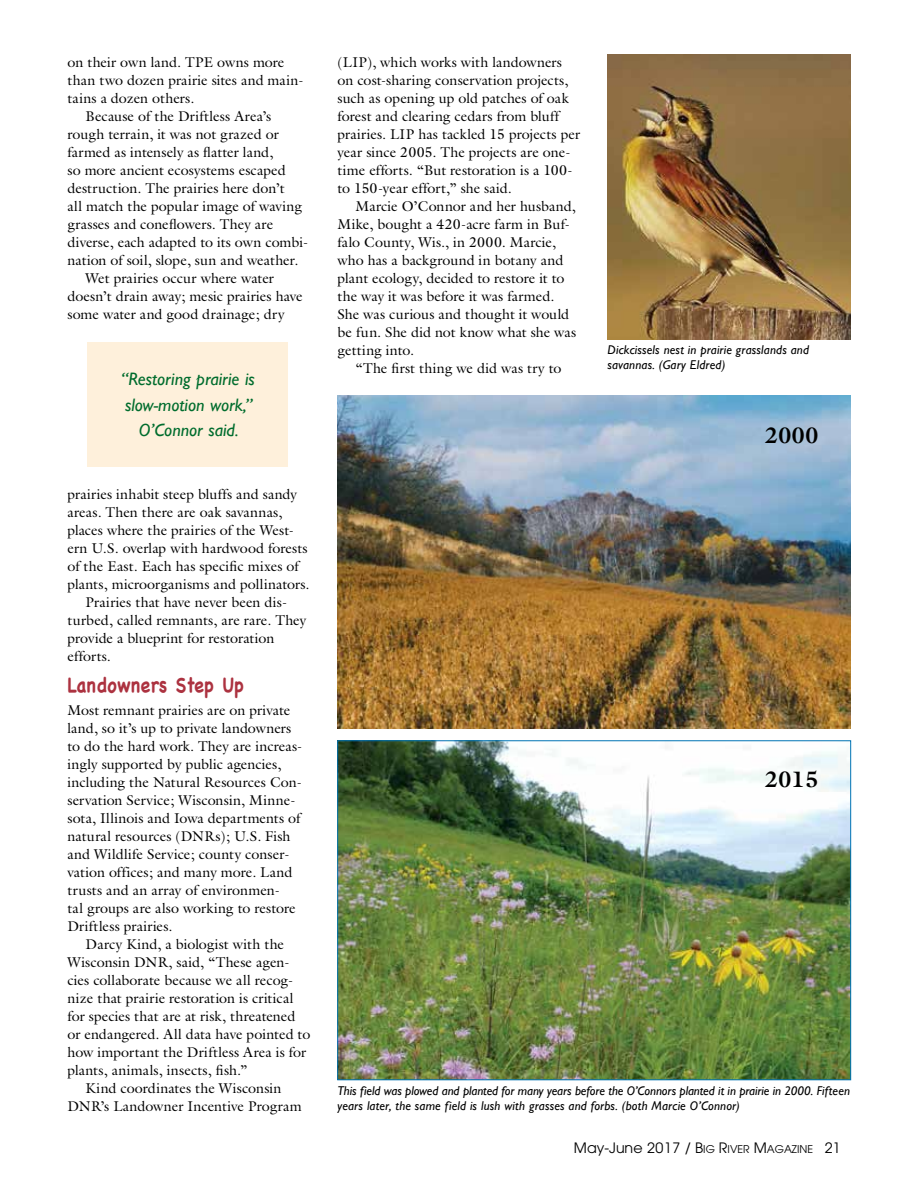
<style>
.page{position:relative;width:918px;height:1188px;background:#fff}
.page>*{position:absolute;margin:0;border:0;box-sizing:border-box;transform-origin:0 0}
.t1{font:700 22.5px "Galliard";color:#000}
.t2{font:700 21px "Chalkboard";letter-spacing:.015em;color:#ac3240;scale:.85 1}
.t3{font:italic 18px/25.5px "Gill Sans";color:#006c2d;text-align:center}
.t4{font:14.25px/18px "Galliard";letter-spacing:.005em;color:#000}
.t5{font:italic 12.75px/15px "Gill Sans";letter-spacing:.01em;color:#000}
.t6{font:10.65px "Avant Garde";color:#000}
.s1{font-size:14.25px}
</style>
<div class="page">
<img style="left:338px;top:396px;width:512px;height:333px">
<img style="left:340px;top:743px;width:509px;height:335px">
<img style="left:608px;top:54px;width:242px;height:285px">
<div style="left:87px;top:342px;width:201px;height:125px;background:#fef0db"></div>
<p class="t4" style="left:68px;top:53px;width:219px">on their own land. TPE owns more</p>
<p class="t4" style="left:68px;top:71px;width:238px">than two dozen prairie sites and main-</p>
<p class="t4" style="left:68px;top:89px;width:128px">tains a dozen others.</p>
<p class="t4" style="left:86px;top:107px;width:187px">Because of the Driftless Area’s</p>
<p class="t4" style="left:68px;top:125px;width:213px">rough terrain, it was not grazed or</p>
<p class="t4" style="left:68px;top:143px;width:207px">farmed as intensely as flatter land,</p>
<p class="t4" style="left:68px;top:161px;width:220px">so more ancient ecosystems escaped</p>
<p class="t4" style="left:68px;top:179px;width:219px">destruction. The prairies here don’t</p>
<p class="t4" style="left:68px;top:197px;width:236px">all match the popular image of waving</p>
<p class="t4" style="left:68px;top:215px;width:207px">grasses and coneflowers. They are</p>
<p class="t4" style="left:68px;top:233px;width:242px">diverse, each adapted to its own combi-</p>
<p class="t4" style="left:68px;top:251px;width:232px">nation of soil, slope, sun and weather.</p>
<p class="t4" style="left:86px;top:269px;width:190px">Wet prairies occur where water</p>
<p class="t4" style="left:68px;top:287px;width:237px">doesn’t drain away; mesic prairies have</p>
<p class="t4" style="left:68px;top:305px;width:219px">some water and good drainage; dry</p>
<p class="t3" style="left:121px;top:367px;width:135px">“Restoring prairie is slow-motion work,”<br>O’Connor said.</p>
<p class="t4" style="left:68px;top:485px;width:231px">prairies inhabit steep bluffs and sandy</p>
<p class="t4" style="left:68px;top:503px;width:217px">areas. Then there are oak savannas,</p>
<p class="t4" style="left:68px;top:521px;width:228px">places where the prairies of the West-</p>
<p class="t4" style="left:68px;top:539px;width:242px">ern U.S. overlap with hardwood forests</p>
<p class="t4" style="left:68px;top:557px;width:233px">of the East. Each has specific mixes of</p>
<p class="t4" style="left:68px;top:575px;width:244px">plants, microorganisms and pollinators.</p>
<p class="t4" style="left:86px;top:593px;width:203px">Prairies that have never been dis-</p>
<p class="t4" style="left:68px;top:611px;width:240px">turbed, called remnants, are rare. They</p>
<p class="t4" style="left:68px;top:629px;width:208px">provide a blueprint for restoration</p>
<p class="t4" style="left:68px;top:647px;width:45px">efforts.</p>
<h2 class="t2" style="left:68px;top:673px;width:209px">Landowners Step Up</h2>
<p class="t4" style="left:68px;top:701px;width:236px">Most remnant prairies are on private land, so it’s up to private landowners to do the hard work. They are increas&shy;ingly supported by public agencies, including the Natural Resources Con&shy;servation Service; Wisconsin, Minne&shy;sota, Illinois and Iowa departments of natural resources (DNRs); U.S. Fish and Wildlife Service; county conser&shy;vation offices; and many more. Land trusts and an array of environmen-<br>tal groups are also working to restore Driftless prairies.</p>
<p class="t4" style="left:86px;top:935px;width:200px">Darcy Kind, a biologist with the</p>
<p class="t4" style="left:68px;top:953px;width:224px">Wisconsin DNR, said, “These agen-</p>
<p class="t4" style="left:68px;top:971px;width:227px">cies collaborate because we all recog-</p>
<p class="t4" style="left:68px;top:989px;width:227px">nize that prairie restoration is critical</p>
<p class="t4" style="left:68px;top:1007px;width:229px">for species that are at risk, threatened</p>
<p class="t4" style="left:68px;top:1025px;width:244px">or endangered. All data have pointed to</p>
<p class="t4" style="left:68px;top:1043px;width:240px">how important the Driftless Area is for</p>
<p class="t4" style="left:68px;top:1061px;width:182px">plants, animals, insects, fish.”</p>
<p class="t4" style="left:86px;top:1079px;width:198px">Kind coordinates the Wisconsin</p>
<p class="t4" style="left:68px;top:1097px;width:236px">DNR’s Landowner Incentive Program</p>
<p class="t4" style="left:337px;top:53px;width:244px">(LIP), which works with landowners on cost-sharing conservation projects, such as opening up old patches of oak forest and clearing cedars from bluff prairies. LIP has tackled 15 projects per year since 2005. The projects are one&shy;time efforts. “But restoration is a 100- to 150-year effort,” she said.</p>
<p class="t4" style="left:338px;top:196px;width:240px;text-indent:18px">Marcie O’Connor and her husband,<br>Mike, bought a 420-acre farm in Buf&shy;falo County, Wis., in 2000. Marcie, who has a background in botany and plant ecology, decided to restore it to the way it was before it was farmed.<br>She was curious and thought it would be fun. She did not know what she was getting into.</p>
<p class="t4" style="left:356px;top:358px;width:207px">“The first thing we did was try to</p>
<p class="t5" style="left:608px;top:343px;width:203px">Dickcissels nest in prairie grasslands and savannas. (Gary Eldred)</p>
<h1 class="t1" style="left:765px;top:421px;width:55px">2000</h1>
<h1 class="t1" style="left:765px;top:765px;width:55px">2015</h1>
<p class="t5" style="left:338px;top:1083px;width:514px">This field was plowed and planted for many years before the O’Connors planted it in prairie in 2000. Fifteen years later, the same field is lush with grasses and forbs. (both Marcie O’Connor)</p>
<p class="t6" style="left:574px;top:1143px;width:268px"><span class="s1">May-June</span> <span class="s1">2017</span> <span class="s1">/</span> <span class="s1">B</span>IG <span class="s1">R</span>IVER <span class="s1">M</span>AGAZINE <span class="s1">21</span></p>
</div>
